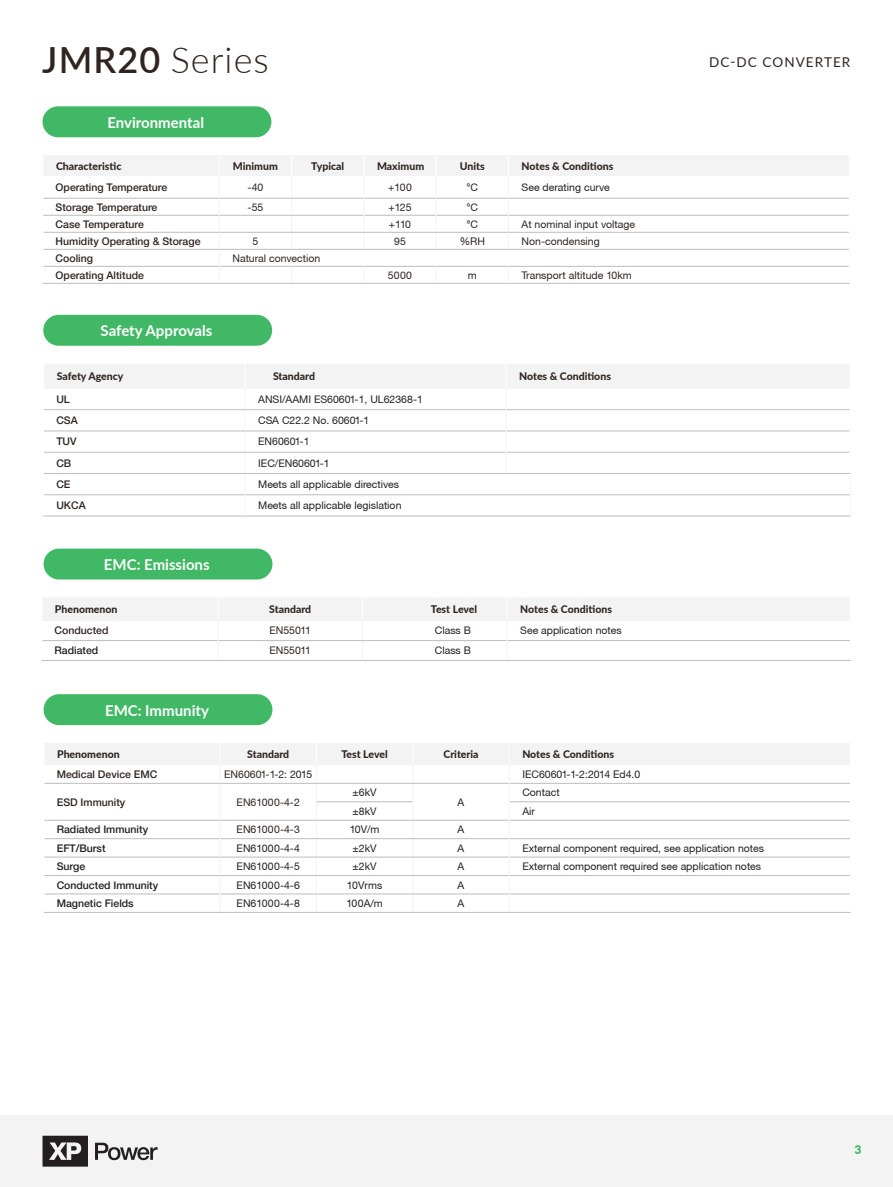
<style>
.page{position:relative;width:893px;height:1187px;background:#fff}
.page>*{position:absolute;margin:0;border:0;box-sizing:border-box;transform-origin:0 0}
.t1{font:300 36px "Lato";letter-spacing:.03em;color:#2f241f}
.t2{font:700 15px "Lato";color:#fff}
.t3{font:13.5px "Lato";letter-spacing:.08em;color:#2f241f}
.t4{font:900 12px "Lato";color:#40b865}
.t5{font:10.5px "Helvetica Neue CE";color:#231f20}
.t6{font:800 10.5px "Lato";color:#2f241f}
.t7{font:10.5px "Helvetica Neue CE";color:#2f241f}
.t8{font:500 10.5px "Helvetica Neue LT";color:#2f241f}
.t9{font:500 10.5px "Helvetica Neue LT";color:#231f20}
.s1{font-weight:600}
.s2{color:#231f20}
</style>
<div class="page">
<div style="left:43px;top:106px;width:228px;height:31px;background:#40b865;border-radius:15px"></div>
<hr style="left:43px;top:283px;width:176px;height:1px;background:#bebcbc">
<hr style="left:219px;top:283px;width:73px;height:1px;background:#bebcbc">
<hr style="left:292px;top:283px;width:72px;height:1px;background:#bebcbc">
<hr style="left:364px;top:283px;width:72px;height:1px;background:#bebcbc">
<hr style="left:436px;top:283px;width:72px;height:1px;background:#bebcbc">
<hr style="left:508px;top:283px;width:342px;height:1px;background:#bebcbc">
<svg style="left:43px;top:156px;width:806px;height:127px"></svg>
<div style="left:0;top:1114px;width:893px;height:72px;background:#f3f3f3"></div>
<div style="left:44px;top:548px;width:228px;height:31px;background:#40b865;border-radius:15px"></div>
<hr style="left:41px;top:660px;width:177px;height:1px;background:#bebcbc">
<hr style="left:218px;top:660px;width:144px;height:1px;background:#bebcbc">
<hr style="left:362px;top:660px;width:145px;height:1px;background:#bebcbc">
<svg style="left:42px;top:598px;width:808px;height:62px"></svg>
<hr style="left:507px;top:660px;width:344px;height:1px;background:#bebcbc">
<div style="left:43px;top:315px;width:229px;height:31px;background:#40b865;border-radius:15px"></div>
<hr style="left:43px;top:515px;width:202px;height:1px;background:#bebcbc">
<hr style="left:245px;top:515px;width:261px;height:1px;background:#bebcbc">
<hr style="left:506px;top:515px;width:344px;height:1px;background:#bebcbc">
<svg style="left:44px;top:364px;width:807px;height:132px"></svg>
<hr style="left:44px;top:409px;width:201px;height:1px;background:#bebcbc">
<hr style="left:44px;top:430px;width:201px;height:1px;background:#bebcbc">
<hr style="left:44px;top:452px;width:201px;height:1px;background:#bebcbc">
<hr style="left:44px;top:473px;width:201px;height:1px;background:#bebcbc">
<div style="left:44px;top:694px;width:228px;height:31px;background:#40b865;border-radius:15px"></div>
<hr style="left:44px;top:912px;width:176px;height:1px;background:#bebcbc">
<hr style="left:220px;top:912px;width:96px;height:1px;background:#bebcbc">
<hr style="left:316px;top:912px;width:97px;height:1px;background:#bebcbc">
<hr style="left:413px;top:912px;width:96px;height:1px;background:#bebcbc">
<hr style="left:509px;top:912px;width:342px;height:1px;background:#bebcbc">
<svg style="left:44px;top:743px;width:806px;height:169px"></svg>
<svg style="left:43px;top:1135px;width:45px;height:31px"></svg>
<svg style="left:95px;top:1142px;width:62px;height:18px"></svg>
<p class="t1" style="left:42px;top:35px;width:228px"><span class="s1">JMR20</span> Series</p>
<p class="t2" style="left:107px;top:111px;width:98px">Environmental</p>
<p class="t6" style="left:56px;top:158px;width:67px">Characteristic</p>
<p class="t6" style="left:233px;top:158px;width:46px">Minimum</p>
<p class="t6" style="left:311px;top:158px;width:34px">Typical</p>
<p class="t6" style="left:377px;top:158px;width:49px">Maximum</p>
<p class="t6" style="left:460px;top:158px;width:26px">Units</p>
<p class="t6" style="left:522px;top:158px;width:93px">Notes &amp; Conditions</p>
<p class="t8" style="left:56px;top:181px;width:113px">Operating Temperature</p>
<p class="t7" style="left:248px;top:181px;width:17px">-40</p>
<p class="t7" style="left:388px;top:181px;width:25px">+100</p>
<p class="t7" style="left:466px;top:181px;width:13px">°C</p>
<p class="t5" style="left:522px;top:181px;width:90px">See derating curve</p>
<p class="t8" style="left:56px;top:200px;width:103px">Storage Temperature</p>
<p class="t7" style="left:248px;top:200px;width:17px">-55</p>
<p class="t7" style="left:388px;top:200px;width:25px">+125</p>
<p class="t7" style="left:466px;top:200px;width:13px">°C</p>
<p class="t8" style="left:56px;top:217px;width:90px">Case Temperature</p>
<p class="t7" style="left:389px;top:217px;width:24px">+110</p>
<p class="t7" style="left:466px;top:217px;width:13px">°C</p>
<p class="t7" style="left:522px;top:217px;width:115px">At nominal input voltage</p>
<p class="t8" style="left:56px;top:234px;width:146px">Humidity Operating &amp; Storage</p>
<p class="t7" style="left:253px;top:234px;width:7px">5</p>
<p class="t7" style="left:394px;top:234px;width:13px">95</p>
<p class="t7" style="left:460px;top:234px;width:27px">%RH</p>
<p class="t7" style="left:522px;top:234px;width:80px">Non-condensing</p>
<p class="t8" style="left:56px;top:251px;width:39px">Cooling</p>
<p class="t7" style="left:232px;top:251px;width:89px">Natural convection</p>
<p class="t8" style="left:56px;top:268px;width:90px">Operating Altitude</p>
<p class="t7" style="left:388px;top:268px;width:26px">5000</p>
<p class="t7" style="left:468px;top:268px;width:10px">m</p>
<p class="t7" style="left:522px;top:268px;width:112px">Transport altitude 10km</p>
<p class="t2" style="left:101px;top:320px;width:113px">Safety Approvals</p>
<p class="t6" style="left:57px;top:368px;width:68px">Safety Agency</p>
<p class="t6" style="left:273px;top:368px;width:44px">Standard</p>
<p class="t6" style="left:519px;top:368px;width:93px">Notes &amp; Conditions</p>
<p class="t8" style="left:56px;top:393px;width:15px">UL</p>
<p class="t5" style="left:258px;top:393px;width:166px">ANSI/AAMI ES60601-1, UL62368-1</p>
<p class="t8" style="left:56px;top:414px;width:23px">CSA</p>
<p class="t5" style="left:258px;top:414px;width:113px">CSA C22.2 No. 60601-1</p>
<p class="t8" style="left:56px;top:435px;width:22px">TUV</p>
<p class="t5" style="left:258px;top:435px;width:53px">EN60601-1</p>
<p class="t8" style="left:56px;top:456px;width:16px">CB</p>
<p class="t5" style="left:258px;top:456px;width:73px">IEC/EN60601-1</p>
<p class="t8" style="left:56px;top:478px;width:16px">CE</p>
<p class="t5" style="left:258px;top:478px;width:142px">Meets all applicable directives</p>
<p class="t8" style="left:56px;top:499px;width:31px">UKCA</p>
<p class="t5" style="left:258px;top:499px;width:145px">Meets all applicable legislation</p>
<p class="t2" style="left:104px;top:553px;width:107px">EMC: Emissions</p>
<p class="t6" style="left:55px;top:601px;width:64px">Phenomenon</p>
<p class="t6" style="left:269px;top:601px;width:44px">Standard</p>
<p class="t6" style="left:431px;top:601px;width:48px">Test Level</p>
<p class="t6" style="left:520px;top:601px;width:93px">Notes &amp; Conditions</p>
<p class="t8" style="left:55px;top:624px;width:55px">Conducted</p>
<p class="t7" style="left:269px;top:624px;width:43px">EN55011</p>
<p class="t5" style="left:435px;top:624px;width:38px">Class B</p>
<p class="t5" style="left:520px;top:624px;width:103px">See application notes</p>
<p class="t9" style="left:55px;top:644px;width:45px">Radiated</p>
<p class="t7" style="left:269px;top:644px;width:43px">EN55011</p>
<p class="t5" style="left:435px;top:644px;width:38px">Class B</p>
<p class="t2" style="left:105px;top:699px;width:105px">EMC: Immunity</p>
<p class="t6" style="left:57px;top:746px;width:64px">Phenomenon</p>
<p class="t6" style="left:247px;top:746px;width:44px">Standard</p>
<p class="t6" style="left:341px;top:746px;width:48px">Test Level</p>
<p class="t6" style="left:443px;top:746px;width:37px">Criteria</p>
<p class="t6" style="left:522px;top:746px;width:93px">Notes &amp; Conditions</p>
<p class="t8" style="left:57px;top:767px;width:102px">Medical Device EMC</p>
<p class="t7" style="left:224px;top:767px;width:90px">EN60601-1-2: <span class="s2">2015</span></p>
<p class="t5" style="left:522px;top:767px;width:119px">IEC60601-1-2:2014 Ed4.0</p>
<p class="t8" style="left:57px;top:795px;width:70px">ESD Immunity</p>
<p class="t7" style="left:237px;top:795px;width:65px">EN61000-4-2</p>
<p class="t5" style="left:522px;top:786px;width:39px">Contact</p>
<p class="t5" style="left:353px;top:786px;width:26px">±6kV</p>
<p class="t5" style="left:458px;top:795px;width:8px">A</p>
<p class="t5" style="left:353px;top:804px;width:26px">±8kV</p>
<p class="t5" style="left:522px;top:804px;width:14px">Air</p>
<p class="t3" style="left:709px;top:52px;width:143px">DC-DC CONVERTER</p>
<p class="t9" style="left:57px;top:823px;width:93px">Radiated Immunity</p>
<p class="t7" style="left:237px;top:823px;width:65px">EN61000-4-3</p>
<p class="t5" style="left:350px;top:823px;width:31px">10V/m</p>
<p class="t5" style="left:458px;top:823px;width:8px">A</p>
<p class="t9" style="left:57px;top:841px;width:50px">EFT/Burst</p>
<p class="t5" style="left:237px;top:841px;width:65px">EN61000-4-4</p>
<p class="t5" style="left:353px;top:841px;width:26px">±2kV</p>
<p class="t5" style="left:458px;top:841px;width:8px">A</p>
<p class="t5" style="left:522px;top:841px;width:243px">External component required, see application notes</p>
<p class="t9" style="left:57px;top:860px;width:30px">Surge</p>
<p class="t5" style="left:237px;top:860px;width:65px">EN61000-4-5</p>
<p class="t5" style="left:353px;top:860px;width:26px">±2kV</p>
<p class="t5" style="left:458px;top:860px;width:8px">A</p>
<p class="t5" style="left:522px;top:860px;width:240px">External component required see application notes</p>
<p class="t9" style="left:57px;top:878px;width:103px">Conducted Immunity</p>
<p class="t5" style="left:237px;top:878px;width:65px">EN61000-4-6</p>
<p class="t5" style="left:347px;top:878px;width:37px">10Vrms</p>
<p class="t5" style="left:458px;top:878px;width:8px">A</p>
<p class="t9" style="left:57px;top:896px;width:79px">Magnetic Fields</p>
<p class="t5" style="left:237px;top:896px;width:65px">EN61000-4-8</p>
<p class="t5" style="left:346px;top:896px;width:38px">100A/m</p>
<p class="t5" style="left:458px;top:896px;width:8px">A</p>
<p class="t4" style="left:854px;top:1140px;width:8px">3</p>
</div>
